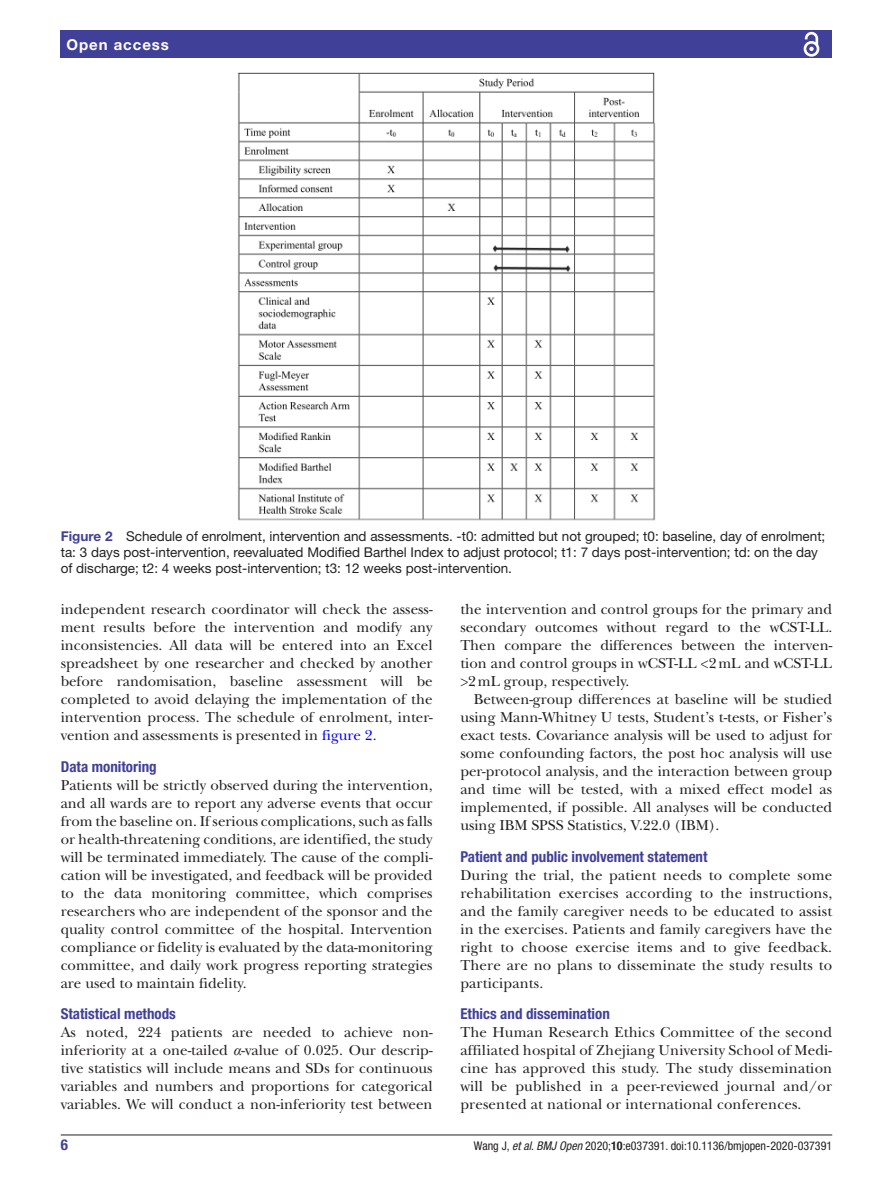
<style>
.page{position:relative;width:893px;height:1191px;background:#fff}
.page>*{position:absolute;margin:0;border:0;box-sizing:border-box;transform-origin:0 0}
.t1{font:15px/18px "New Baskerville";color:#231f20;text-align:justify}
.t2{font:700 condensed 15px "Helvetica Neue LT Std";color:#414099}
.t3{font:700 15px "Helvetica Neue LT Std";letter-spacing:.065em;color:#fff}
.t4{font:13.5px/16.2px "Helvetica Neue LT Std";color:#231f20}
.t5{font:condensed 12px "Helvetica Neue LT Std";color:#231f20}
.s1{font-weight:700;color:#414099}
.s2{color:#00f}
.s3{font-family:"Times New Roman";font-style:italic}
.s4{font-style:italic}
.s5{font-weight:700}
</style>
<div class="page">
<hr style="left:61px;top:1134px;width:771px;height:1px;background:#231f20">
<div style="left:61px;top:31px;width:771px;height:27px;background:#414099"></div>
<svg style="left:803px;top:31px;width:17px;height:26px"></svg>
<img style="left:237px;top:73px;width:419px;height:448px">
<p class="t3" style="left:66px;top:35px;width:104px">Open access</p>
<p class="t4" style="left:61px;top:527px;width:766px"><span class="s1">Figure 2</span> Schedule of enrolment, intervention and assessments. -t0: admitted but not grouped; t0: baseline, day of enrolment; ta: 3 days post-intervention, reevaluated Modified Barthel Index to adjust protocol; t1: 7 days post-intervention; td: on the day of discharge; t2: 4 weeks post-intervention; t3: 12 weeks post-intervention.</p>
<p class="t1" style="left:61px;top:600px;width:373px">independent research coordinator will check the assess&shy;ment results before the intervention and modify any inconsistencies. All data will be entered into an Excel spreadsheet by one researcher and checked by another before randomisation, baseline assessment will be completed to avoid delaying the implementation of the intervention process. The schedule of enrolment, inter&shy;vention and assessments is presented in <span class="s2">figure 2</span>.</p>
<p class="t2" style="left:61px;top:757px;width:97px">Data monitoring</p>
<p class="t1" style="left:61px;top:776px;width:373px">Patients will be strictly observed during the intervention, and all wards are to report any adverse events that occur from the baseline on. If serious complications, such as falls or health-threatening conditions, are identified, the study will be terminated immediately. The cause of the compli&shy;cation will be investigated, and feedback will be provided to the data monitoring committee, which comprises researchers who are independent of the sponsor and the quality control committee of the hospital. Intervention compliance or fidelity is evaluated by the data-monitoring committee, and daily work progress reporting strategies are used to maintain fidelity.</p>
<p class="t2" style="left:61px;top:1005px;width:117px">Statistical methods</p>
<p class="t1" style="left:61px;top:1023px;width:373px">As noted, 224 patients are needed to achieve non&shy;inferiority at a one-tailed <span class="s3">α</span>-value of 0.025. Our descrip&shy;tive statistics will include means and SDs for continuous variables and numbers and proportions for categorical variables. We will conduct a non-inferiority test between</p>
<p class="t1" style="left:460px;top:600px;width:373px">the intervention and control groups for the primary and secondary outcomes without regard to the wCST-LL.<br>Then compare the differences between the interven&shy;tion and control groups in wCST-LL &lt;2mL and wCST-LL &gt;2mL group, respectively.</p>
<p class="t1" style="left:460px;top:690px;width:373px;text-indent:14px">Between-group differences at baseline will be studied using Mann-Whitney U tests, Student’s t-tests, or Fisher’s exact tests. Covariance analysis will be used to adjust for some confounding factors, the post hoc analysis will use per-protocol analysis, and the interaction between group and time will be tested, with a mixed effect model as implemented, if possible. All analyses will be conducted using IBM SPSS Statistics, V.22.0 (IBM).</p>
<p class="t2" style="left:460px;top:847px;width:249px">Patient and public involvement statement</p>
<p class="t1" style="left:460px;top:866px;width:373px">During the trial, the patient needs to complete some rehabilitation exercises according to the instructions, and the family caregiver needs to be educated to assist in the exercises. Patients and family caregivers have the right to choose exercise items and to give feedback.<br>There are no plans to disseminate the study results to participants.</p>
<p class="t2" style="left:460px;top:1005px;width:151px">Ethics and dissemination</p>
<p class="t1" style="left:460px;top:1023px;width:373px">The Human Research Ethics Committee of the second affiliated hospital of Zhejiang University School of Medi&shy;cine has approved this study. The study dissemination will be published in a peer-reviewed journal and/or presented at national or international conferences.</p>
<p class="t2" style="left:61px;top:1135px;width:9px">6</p>
<p class="t5" style="left:474px;top:1138px;width:360px">Wang J, <span class="s4">et al</span>. <span class="s4">BMJ Open</span> 2020;<span class="s5">10</span>:e037391. doi:10.1136/bmjopen-2020-037391</p>
</div>
